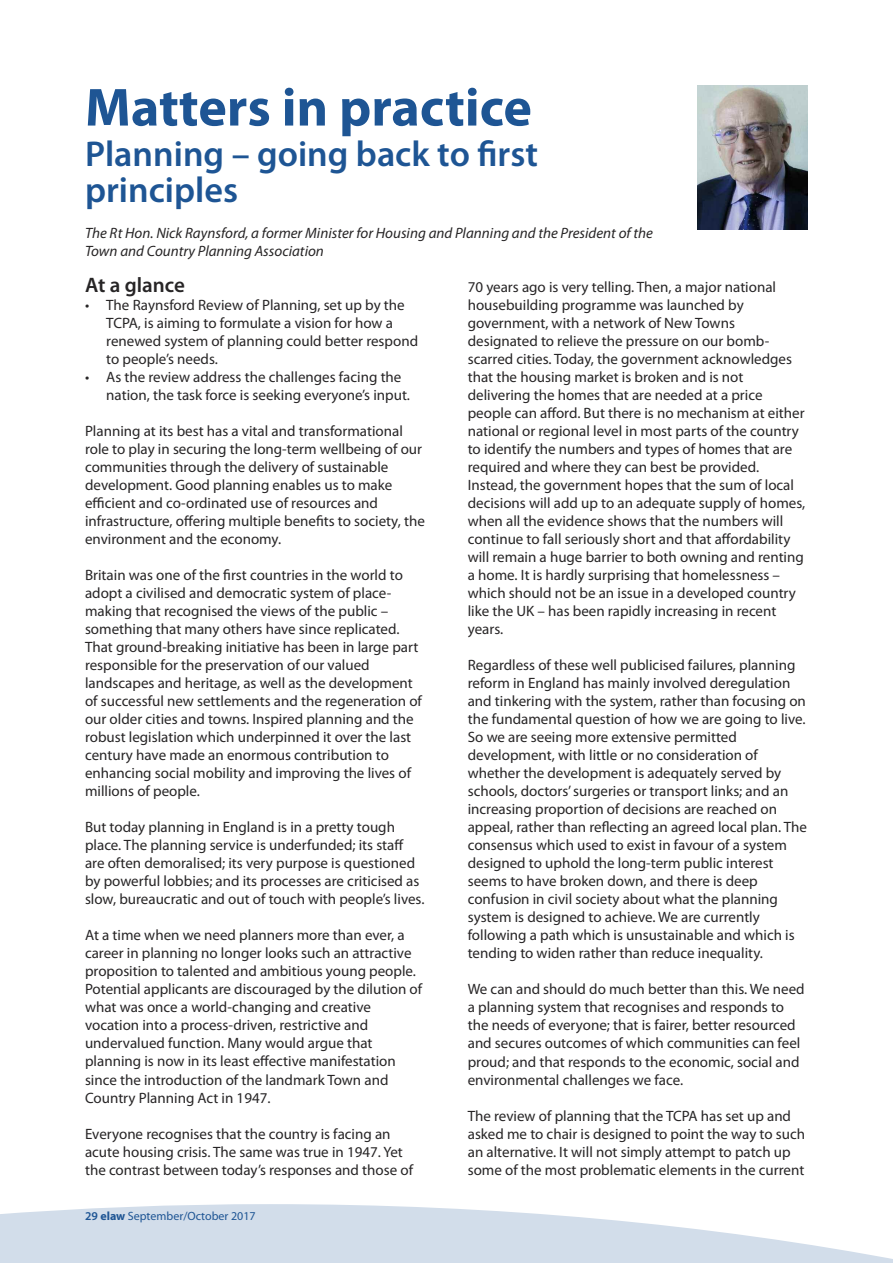
<style>
.page{position:relative;width:893px;height:1263px;background:#fff}
.page>*{position:absolute;margin:0;border:0;box-sizing:border-box;transform-origin:0 0}
.t1{font:700 54px "Myriad Pro";color:#1e5594}
.t2{font:600 36px/36px "Myriad Pro";color:#1e5594}
.t3{font:600 21px "Myriad Pro";color:#272526}
.t4{font:15px/18px "Myriad Pro";color:#272526}
.t5{font:italic 15px/18px "Myriad Pro";color:#272526}
.t6{font:12px "Myriad Pro";color:#1e5594}
.s1{font-weight:600}
.s2{font-weight:700}
</style>
<div class="page">
<svg style="left:0;top:1204px;width:893px;height:59px;fill:#d2ddea"></svg>
<img style="left:697px;top:85px;width:111px;height:144px">
<h1 class="t1" style="left:85px;top:87px;width:448px">Matters in practice</h1>
<h2 class="t2" style="left:85px;top:139px;width:454px">Planning – going back to first principles</h2>
<p class="t5" style="left:85px;top:226px;width:569px">The Rt Hon. Nick Raynsford, a former Minister for Housing and Planning and the President of the<br>Town and Country Planning Association</p>
<h3 class="t3" style="left:85px;top:277px;width:101px">At a glance</h3>
<p class="t4" style="left:106px;top:298px;width:313px;text-indent:-21px">• The Raynsford Review of Planning, set up by the TCPA, is aiming to formulate a vision for how a renewed system of planning could better respond to people’s needs.</p>
<p class="t4" style="left:106px;top:370px;width:305px;text-indent:-21px">• As the review address the challenges facing the nation, the task force is seeking everyone’s input.</p>
<p class="t4" style="left:85px;top:424px;width:341px">Planning at its best has a vital and transformational role to play in securing the long-term wellbeing of our communities through the delivery of sustainable development. Good planning enables us to make efficient and co-ordinated use of resources and infrastructure, offering multiple benefits to society, the environment and the economy.</p>
<p class="t4" style="left:85px;top:568px;width:338px">Britain was one of the first countries in the world to adopt a civilised and democratic system of place&shy;making that recognised the views of the public – something that many others have since replicated.<br>That ground-breaking initiative has been in large part responsible for the preservation of our valued landscapes and heritage, as well as the development of successful new settlements and the regeneration of our older cities and towns. Inspired planning and the robust legislation which underpinned it over the last century have made an enormous contribution to enhancing social mobility and improving the lives of millions of people.</p>
<p class="t4" style="left:85px;top:820px;width:341px">But today planning in England is in a pretty tough place. The planning service is underfunded; its staff are often demoralised; its very purpose is questioned by powerful lobbies; and its processes are criticised as slow, bureaucratic and out of touch with people’s lives.</p>
<p class="t4" style="left:85px;top:928px;width:339px">At a time when we need planners more than ever, a career in planning no longer looks such an attractive proposition to talented and ambitious young people.<br>Potential applicants are discouraged by the dilution of what was once a world-changing and creative vocation into a process-driven, restrictive and undervalued function. Many would argue that planning is now in its least effective manifestation since the introduction of the landmark Town and Country Planning Act in 1947.</p>
<p class="t4" style="left:85px;top:1126px;width:329px">Everyone recognises that the country is facing an acute housing crisis. The same was true in 1947. Yet the contrast between today’s responses and those of</p>
<p class="t6" style="left:85px;top:1212px;width:172px"><span class="s1">29</span> <span class="s2">elaw</span> September/October 2017</p>
<p class="t4" style="left:468px;top:280px;width:339px">70 years ago is very telling. Then, a major national housebuilding programme was launched by government, with a network of New Towns designated to relieve the pressure on our bomb&shy;scarred cities. Today, the government acknowledges that the housing market is broken and is not delivering the homes that are needed at a price people can afford. But there is no mechanism at either national or regional level in most parts of the country to identify the numbers and types of homes that are required and where they can best be provided.<br>Instead, the government hopes that the sum of local decisions will add up to an adequate supply of homes, when all the evidence shows that the numbers will continue to fall seriously short and that affordability will remain a huge barrier to both owning and renting a home. It is hardly surprising that homelessness – which should not be an issue in a developed country like the UK – has been rapidly increasing in recent years.</p>
<p class="t4" style="left:468px;top:658px;width:341px">Regardless of these well publicised failures, planning reform in England has mainly involved deregulation and tinkering with the system, rather than focusing on the fundamental question of how we are going to live.<br>So we are seeing more extensive permitted development, with little or no consideration of whether the development is adequately served by schools, doctors’surgeries or transport links; and an increasing proportion of decisions are reached on appeal, rather than reflecting an agreed local plan. The consensus which used to exist in favour of a system designed to uphold the long-term public interest seems to have broken down, and there is deep confusion in civil society about what the planning system is designed to achieve. We are currently following a path which is unsustainable and which is tending to widen rather than reduce inequality.</p>
<p class="t4" style="left:468px;top:982px;width:338px">We can and should do much better than this. We need a planning system that recognises and responds to the needs of everyone; that is fairer, better resourced and secures outcomes of which communities can feel proud; and that responds to the economic, social and environmental challenges we face.</p>
<p class="t4" style="left:468px;top:1108px;width:339px">The review of planning that the TCPA has set up and asked me to chair is designed to point the way to such an alternative. It will not simply attempt to patch up some of the most problematic elements in the current</p>
</div>
